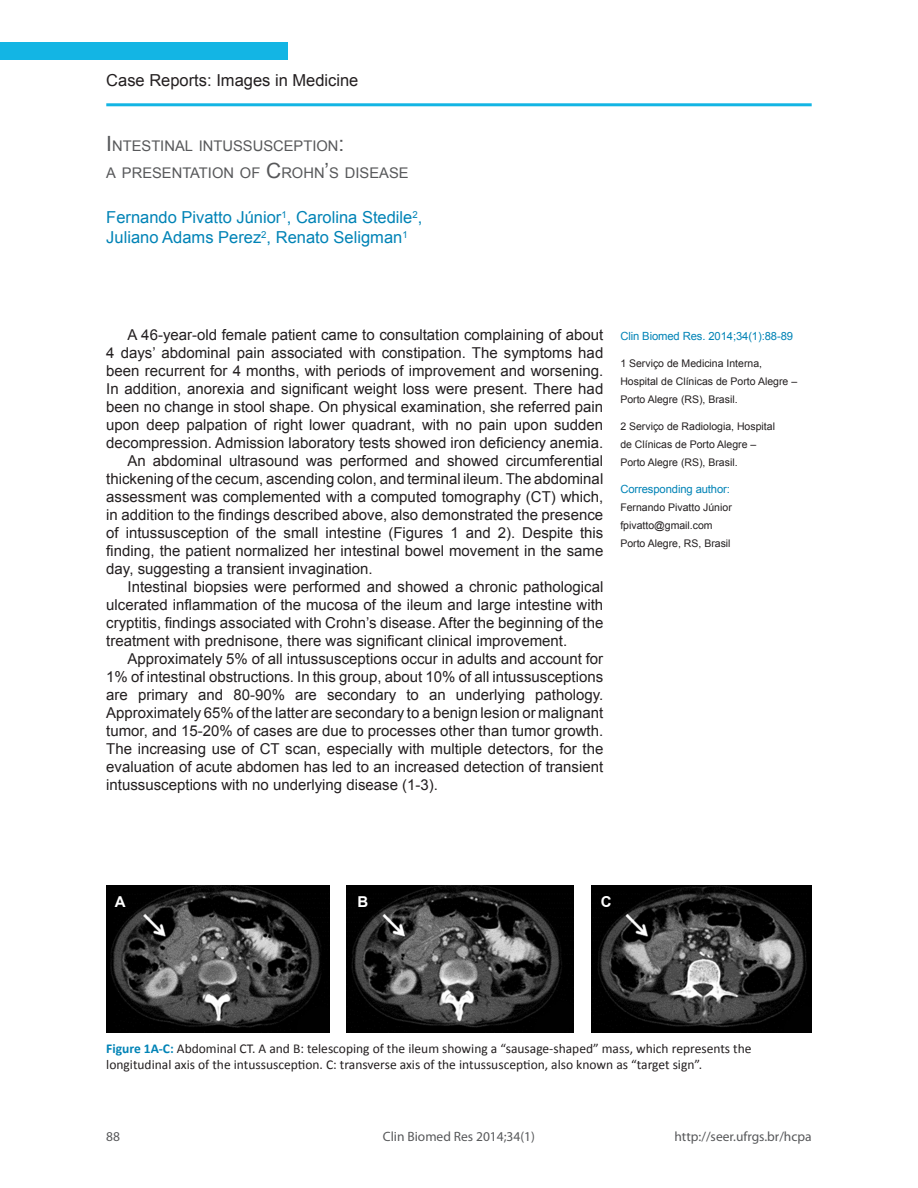
<style>
.page{position:relative;width:918px;height:1188px;background:#fff}
.page>*{position:absolute;margin:0;border:0;box-sizing:border-box;transform-origin:0 0}
._02_0_Autor{font:16.5px/19.8px "Arial";color:#0083b6}
.t1{font:16.5px "Arial";color:#231f20}
._05_0_Texto{font:15px/18px "Arial";color:#231f20;text-align:justify}
._05_0_Texto-2{font:700 15px "Arial";color:#fff}
._01_0_Título_PT{font:14.7px/27px "Arial";color:#57585a}
._06_0_Título_tabela{font:13.5px/16.5px "Calibri";color:#231f20}
._08_1_Rodapé{font:13.5px "Myriad Pro";color:#57585a}
._03_0_Informações_tí{font:11.25px "Arial";letter-spacing:-.01em;color:#0083b6}
._03_1__Titulação{font:10.5px/18px "Arial";color:#231f20}
._03_2__Dados_autor{font:10.5px "Arial";color:#231f20}
.s1{font-size:21px}
.s2{font-weight:700;color:#0083b6}
</style>
<div class="page">
<hr style="left:106px;top:103px;width:706px;height:3px;background:#13b5e4">
<div style="left:0;top:43px;width:288px;height:17px;background:#13b5e4"></div>
<img style="left:106px;top:886px;width:224px;height:147px">
<img style="left:347px;top:886px;width:227px;height:147px">
<img style="left:591px;top:886px;width:221px;height:147px">
<p class="t1" style="left:106px;top:70px;width:254px">Case Reports: Images in Medicine</p>
<p class="_01_0_Título_PT" style="left:106px;top:133px;width:304px"><span class="s1">I</span>NTESTI NAL I NTUSSUSCEPTION<span class="s1">:<br></span>A PRESENTATION OF <span class="s1">C</span>ROHN<span class="s1">’</span>S DISEASE</p>
<p class="_02_0_Autor" style="left:106px;top:208px;width:318px">Fernando Pivatto Júnior<sup>1</sup>, Carolina Stedile<sup>2</sup>,<br>Juliano Adams Perez<sup>2</sup>, Renato Seligman<sup>1</sup></p>
<p class="_05_0_Texto" style="left:106px;top:326px;width:499px;text-indent:21px">A 46-year-old female patient came to consultation complaining of about 4 days’ abdominal pain associated with constipation. The symptoms had been recurrent for 4 months, with periods of improvement and worsening.<br>In addition, anorexia and significant weight loss were present. There had been no change in stool shape. On physical examination, she referred pain upon deep palpation of right lower quadrant, with no pain upon sudden decompression. Admission laboratory tests showed iron deficiency anemia.</p>
<p class="_05_0_Texto" style="left:106px;top:452px;width:499px;text-indent:21px">An abdominal ultrasound was performed and showed circumferential thickening of the cecum, ascending colon, and terminal ileum. The abdominal assessment was complemented with a computed tomography (CT) which, in addition to the findings described above, also demonstrated the presence of intussusception of the small intestine (Figures 1 and 2). Despite this finding, the patient normalized her intestinal bowel movement in the same day, suggesting a transient invagination.</p>
<p class="_05_0_Texto" style="left:106px;top:578px;width:499px;text-indent:21px">Intestinal biopsies were performed and showed a chronic pathological ulcerated inflammation of the mucosa of the ileum and large intestine with cryptitis, findings associated with Crohn’s disease. After the beginning of the treatment with prednisone, there was significant clinical improvement.</p>
<p class="_05_0_Texto" style="left:106px;top:650px;width:499px;text-indent:21px">Approximately 5% of all intussusceptions occur in adults and account for 1% of intestinal obstructions. In this group, about 10% of all intussusceptions are primary and 80-90% are secondary to an underlying pathology.<br>Approximately 65% of the latter are secondary to a benign lesion or malignant tumor, and 15-20% of cases are due to processes other than tumor growth.<br>The increasing use of CT scan, especially with multiple detectors, for the evaluation of acute abdomen has led to an increased detection of transient intussusceptions with no underlying disease (1-3).</p>
<p class="_03_0_Informações_tí" style="left:620px;top:329px;width:174px">Clin Biomed Res. 2014;34(1):88-89</p>
<p class="_03_1__Titulação" style="left:620px;top:355px;width:178px">1 Serviço de Medicina Interna,<br>Hospital de Clínicas de Porto Alegre –<br>Porto Alegre (RS), Brasil.</p>
<p class="_03_1__Titulação" style="left:620px;top:418px;width:156px">2 Serviço de Radiologia, Hospital de Clínicas de Porto Alegre –<br>Porto Alegre (RS), Brasil.</p>
<p class="_03_0_Informações_tí" style="left:620px;top:482px;width:111px">Corresponding author:</p>
<p class="_03_2__Dados_autor" style="left:620px;top:501px;width:113px">Fernando Pivatto Júnior</p>
<p class="_03_2__Dados_autor" style="left:620px;top:519px;width:94px">fpivatto@gmail.com</p>
<p class="_03_2__Dados_autor" style="left:620px;top:537px;width:112px">Porto Alegre, RS, Brasil</p>
<p class="_05_0_Texto-2" style="left:115px;top:892px;width:12px">A</p>
<p class="_05_0_Texto-2" style="left:358px;top:892px;width:12px">B</p>
<p class="_05_0_Texto-2" style="left:601px;top:892px;width:12px">C</p>
<p class="_06_0_Título_tabela" style="left:106px;top:1040px;width:647px"><span class="s2">Figure 1A-C:</span> Abdominal CT. A and B: telescoping of the ileum showing a “sausage-shaped” mass, which represents the longitudinal axis of the intussusception. C: transverse axis of the intussusception, also known as “target sign”.</p>
<p class="_08_1_Rodapé" style="left:106px;top:1128px;width:15px">88</p>
<p class="_08_1_Rodapé" style="left:675px;top:1128px;width:139px">http://seer.ufrgs.br/hcpa</p>
<p class="_08_1_Rodapé" style="left:383px;top:1128px;width:154px">Clin Biomed Res 2014;34(1)</p>
</div>
